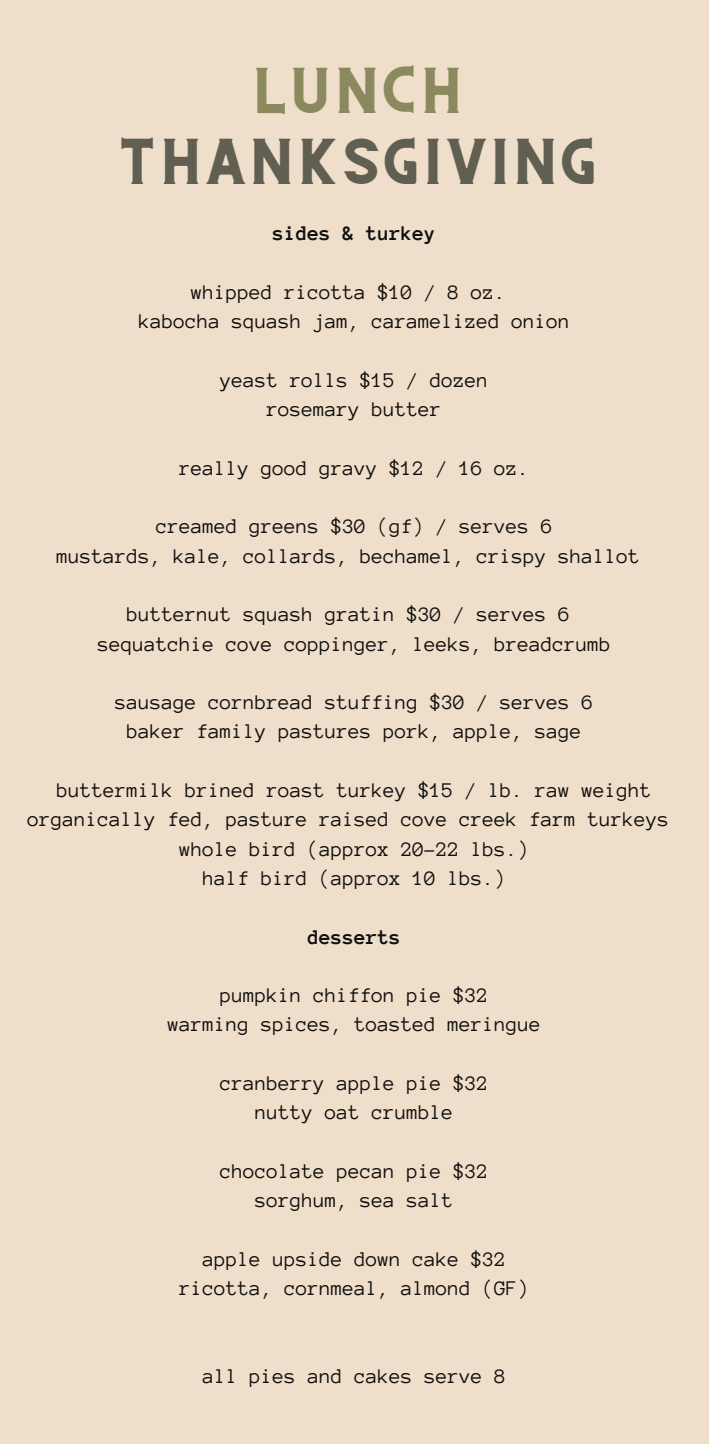
<style>
.page{position:relative;width:709px;height:1444px;background:#efdeca}
.page>*{position:absolute;margin:0;border:0;box-sizing:border-box;transform-origin:0 0}
.t1{font:45.59px "CS Gordon Vintage";color:#605f51}
.t2{font:45.59px "CS Gordon Vintage";color:#8b895e}
.t3{font:21.35px "Anonymous Pro";color:#100f0d}
.t4{font:700 21.35px "Anonymous Pro";color:#100f0d}
</style>
<div class="page">
<p class="t2" style="left:251px;top:70px;width:215px">LUNCH</p>
<h1 class="t1" style="left:116px;top:142px;width:484px">THANKSGIVING</h1>
<h1 class="t4" style="left:273px;top:223px;width:165px">sides &amp; turkey</h1>
<h2 class="t3" style="left:191px;top:281px;width:316px">whipped ricotta $10 / 8 oz.</h2>
<p class="t3" style="left:139px;top:311px;width:433px">kabocha squash jam, caramelized onion</p>
<p class="t3" style="left:220px;top:369px;width:270px">yeast rolls $15 / dozen</p>
<p class="t3" style="left:267px;top:399px;width:176px">rosemary butter</p>
<p class="t3" style="left:179px;top:457px;width:351px">really good gravy $12 / 16 oz.</p>
<p class="t3" style="left:156px;top:516px;width:398px">creamed greens $30 (gf) / serves 6</p>
<p class="t3" style="left:57px;top:545px;width:585px">mustards, kale, collards, bechamel, crispy shallot</p>
<p class="t3" style="left:127px;top:604px;width:445px">butternut squash gratin $30 / serves 6</p>
<p class="t3" style="left:98px;top:633px;width:515px">sequatchie cove coppinger, leeks, breadcrumb</p>
<p class="t3" style="left:115px;top:692px;width:480px">sausage cornbread stuffing $30 / serves 6</p>
<p class="t3" style="left:127px;top:721px;width:456px">baker family pastures pork, apple, sage</p>
<p class="t3" style="left:57px;top:779px;width:596px">buttermilk brined roast turkey $15 / lb. raw weight</p>
<p class="t3" style="left:28px;top:809px;width:643px">organically fed, pasture raised cove creek farm turkeys</p>
<p class="t3" style="left:179px;top:838px;width:351px">whole bird (approx 20-22 lbs.)</p>
<p class="t3" style="left:203px;top:867px;width:305px">half bird (approx 10 lbs.)</p>
<p class="t4" style="left:308px;top:926px;width:95px">desserts</p>
<h2 class="t3" style="left:220px;top:985px;width:270px">pumpkin chiffon pie $32</h2>
<p class="t3" style="left:168px;top:1014px;width:375px">warming spices, toasted meringue</p>
<p class="t3" style="left:220px;top:1072px;width:270px">cranberry apple pie $32</p>
<p class="t3" style="left:255px;top:1102px;width:200px">nutty oat crumble</p>
<p class="t3" style="left:220px;top:1160px;width:270px">chocolate pecan pie $32</p>
<p class="t3" style="left:255px;top:1190px;width:200px">sorghum, sea salt</p>
<p class="t3" style="left:203px;top:1248px;width:305px">apple upside down cake $32</p>
<p class="t3" style="left:179px;top:1277px;width:351px">ricotta, cornmeal, almond (GF)</p>
<p class="t3" style="left:203px;top:1365px;width:305px">all pies and cakes serve 8</p>
</div>
